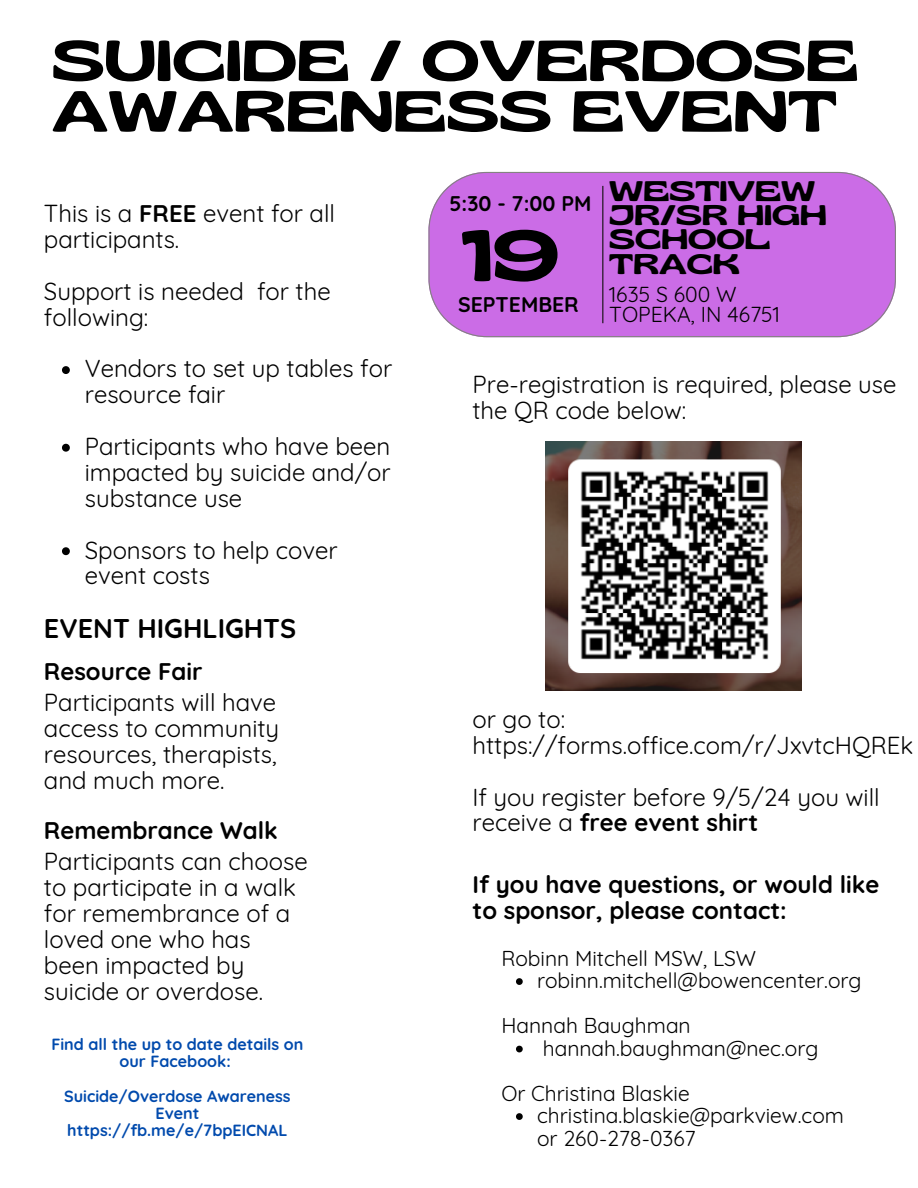
<style>
.page{position:relative;width:918px;height:1188px;background:#fff}
.page>*{position:absolute;margin:0;border:0;box-sizing:border-box;transform-origin:0 0}
.t1{font:expanded 72.3px "Gliker";color:#000}
.t2{font:expanded 57.3px/50.7px "Gliker";color:#000}
.t3{font:expanded 28.2px/24.3px "Gliker";color:#000}
.t4{font:700 27px "Quicksand";color:#000}
.t5{font:24px/25.8px "Quicksand";color:#000}
.t6{font:700 24px/25.8px "Quicksand";color:#000}
.t7{font:21.15px "Quicksand";color:#000}
.t8{font:700 21.15px "Quicksand";color:#000}
.t9{font:21px/22.5px "Quicksand";color:#000}
.t10{font:700 16.2px/17.1px "Quicksand";color:#004aad;text-align:center}
.s1{font-weight:700}
</style>
<div class="page">
<div style="left:428px;top:172px;width:468px;height:165px;background:#cb6ce6"></div>
<hr style="left:602px;top:186px;width:1px;height:137px;background:#110f0e">
<img style="left:545px;top:442px;width:257px;height:248px">
<svg style="left:516px;top:978px;width:7px;height:7px"></svg>
<svg style="left:516px;top:1046px;width:7px;height:6px"></svg>
<svg style="left:516px;top:1113px;width:7px;height:7px"></svg>
<svg style="left:62px;top:366px;width:8px;height:8px"></svg>
<svg style="left:62px;top:444px;width:8px;height:8px"></svg>
<svg style="left:62px;top:547px;width:8px;height:8px"></svg>
<p class="t2" style="left:52px;top:35px;width:808px">SUICIDE / OVERDOSE<br>AWARENESS EVENT</p>
<h6 class="t5" style="left:44px;top:200px;width:293px">This is a <span class="s1">FREE</span> event for all participants.</h6>
<p class="t5" style="left:44px;top:278px;width:288px">Support is needed for the following:</p>
<p class="t5" style="left:85px;top:355px;width:309px">Vendors to set up tables for resource fair</p>
<h6 class="t5" style="left:85px;top:433px;width:308px;text-align:justify">Participants who have been impacted by suicide and/or substance use</h6>
<h3 class="t5" style="left:85px;top:537px;width:254px">Sponsors to help cover event costs</h3>
<p class="t4" style="left:44px;top:611px;width:254px">EVENT HIGHLIGHTS</p>
<h2 class="t6" style="left:44px;top:658px;width:160px">Resource Fair</h2>
<p class="t5" style="left:44px;top:690px;width:237px">Participants will have access to community resources, therapists, and much more.</p>
<h5 class="t6" style="left:44px;top:817px;width:235px">Remembrance Walk</h5>
<p class="t5" style="left:44px;top:849px;width:265px">Participants can choose to participate in a walk for remembrance of a loved one who has been impacted by suicide or overdose.</p>
<p class="t10" style="left:51px;top:1036px;width:254px">Find all the up to date details on our Facebook:</p>
<p class="t10" style="left:64px;top:1087px;width:228px">Suicide/Overdose Awareness<br>Event</p>
<p class="t10" style="left:67px;top:1121px;width:222px">https://fb.me/e/7bpEICNAL</p>
<h5 class="t8" style="left:449px;top:190px;width:144px">5:30 - 7:00 PM</h5>
<h1 class="t1" style="left:461px;top:211px;width:99px">19</h1>
<h4 class="t8" style="left:458px;top:290px;width:122px">SEPTEMBER</h4>
<p class="t3" style="left:609px;top:178px;width:219px">WESTIVEW<br>JR/SR HIGH<br>SCHOOL<br>TRACK</p>
<p class="t7" style="left:609px;top:281px;width:129px">1635 S 600 W</p>
<p class="t7" style="left:609px;top:301px;width:172px">TOPEKA, IN 46751</p>
<p class="t5" style="left:473px;top:371px;width:426px">Pre-registration is required, please use the QR code below:</p>
<h5 class="t5" style="left:473px;top:706px;width:442px">or go to: https://forms.office.com/r/JxvtcHQREk</h5>
<h5 class="t5" style="left:473px;top:784px;width:409px">If you register before 9/5/24 you will receive a <span class="s1">free event shirt</span></h5>
<h4 class="t6" style="left:473px;top:872px;width:408px">If you have questions, or would like to sponsor, please contact:</h4>
<h5 class="t9" style="left:501px;top:947px;width:256px">Robinn Mitchell MSW, LSW</h5>
<h4 class="t9" style="left:537px;top:969px;width:326px">robinn.mitchell@bowencenter.org</h4>
<h5 class="t9" style="left:501px;top:1014px;width:191px">Hannah Baughman</h5>
<p class="t9" style="left:543px;top:1037px;width:277px">hannah.baughman@nec.org</p>
<p class="t9" style="left:501px;top:1082px;width:190px">Or Christina Blaskie</p>
<p class="t9" style="left:537px;top:1104px;width:308px">christina.blaskie@parkview.com or 260-278-0367</p>
</div>
